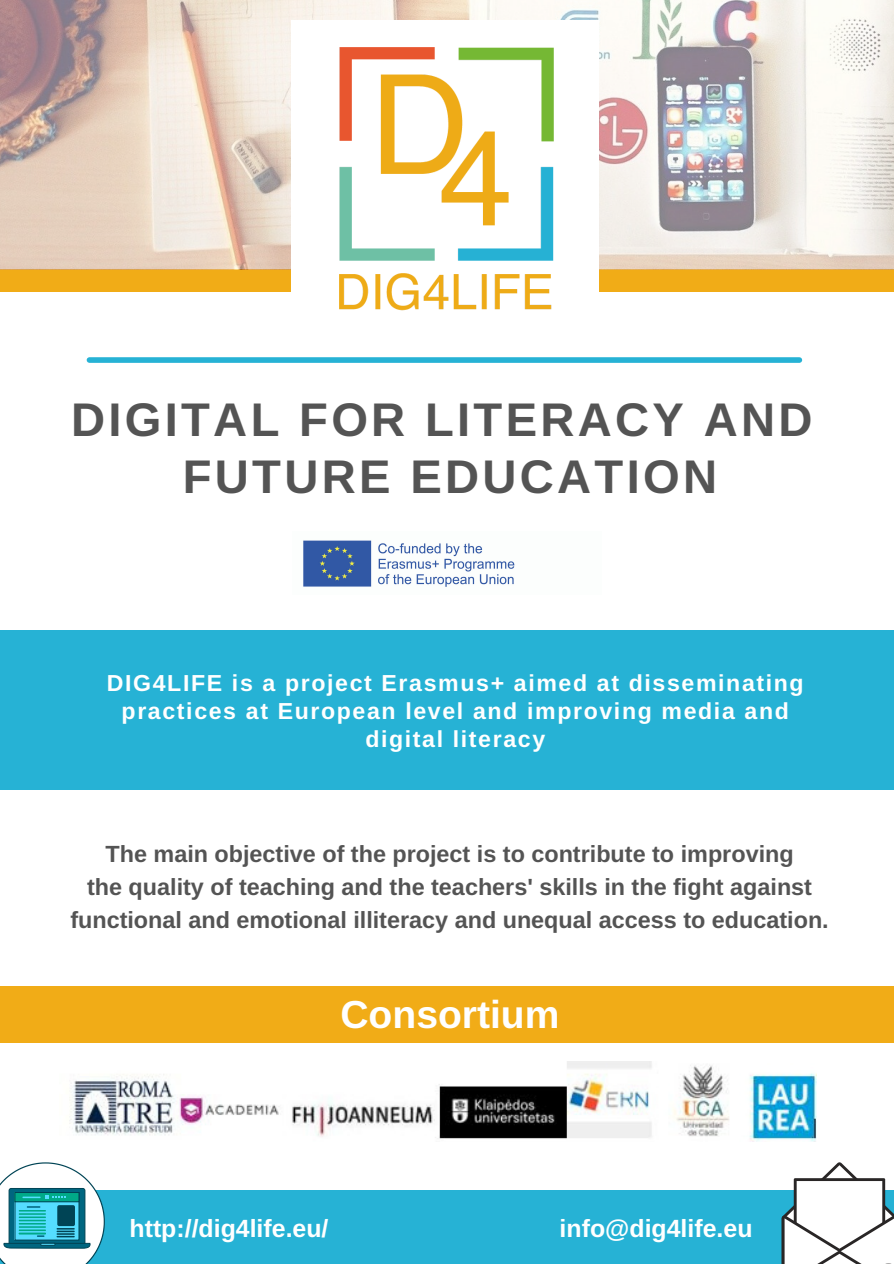
<style>
.page{position:relative;width:894px;height:1264px;background:#fff}
.page>*{position:absolute;margin:0;border:0;box-sizing:border-box;transform-origin:0 0}
.t1{font:700 47.1px "Arimo";letter-spacing:.07em;color:#545454}
.t2{font:700 39px "Arimo";color:#fff}
.t3{font:700 24.9px "Arimo";color:#fff}
.t4{font:700 23.4px/32.7px "Arimo";color:#545454;text-align:center}
.t5{font:700 23.1px/28.2px "Arimo";letter-spacing:.07em;color:#fff;text-align:center}
</style>
<div class="page">
<div style="left:0;top:269px;width:893px;height:23px;background:#f1ac17"></div>
<img style="left:0;top:0;width:893px;height:270px">
<div style="left:291px;top:20px;width:307px;height:406px;background:#fff"></div>
<div style="left:0;top:1190px;width:893px;height:73px;background:#26b2d5"></div>
<div style="left:0;top:986px;width:893px;height:56px;background:#f1ac17"></div>
<img style="left:339px;top:48px;width:214px;height:263px">
<div style="left:89px;top:357px;width:710px;height:6px;background:#26b2d5"></div>
<img style="left:69px;top:1061px;width:747px;height:80px">
<div style="left:0;top:630px;width:893px;height:160px;background:#26b2d5"></div>
<img style="left:303px;top:540px;width:212px;height:47px">
<svg style="left:781px;top:1162px;width:112px;height:102px"></svg>
<svg style="left:0;top:1162px;width:105px;height:101px"></svg>
<p class="t1" style="left:71px;top:393px;width:742px">DIGITAL FOR LITERACY AND</p>
<p class="t1" style="left:183px;top:451px;width:535px">FUTURE EDUCATION</p>
<p class="t5" style="left:107px;top:668px;width:698px">DIG4LIFE is a project Erasmus+ aimed at disseminating practices at European level and improving media and digital literacy</p>
<p class="t4" style="left:105px;top:837px;width:689px">The main objective of the project is to contribute to improving</p>
<p class="t4" style="left:70px;top:870px;width:759px">the quality of teaching and the teachers' skills in the fight against functional and emotional illiteracy and unequal access to education.</p>
<p class="t2" style="left:340px;top:992px;width:220px">Consortium</p>
<p class="t3" style="left:129px;top:1214px;width:200px">http://dig4life.eu/</p>
<p class="t3" style="left:559px;top:1214px;width:194px">info@dig4life.eu</p>
</div>
